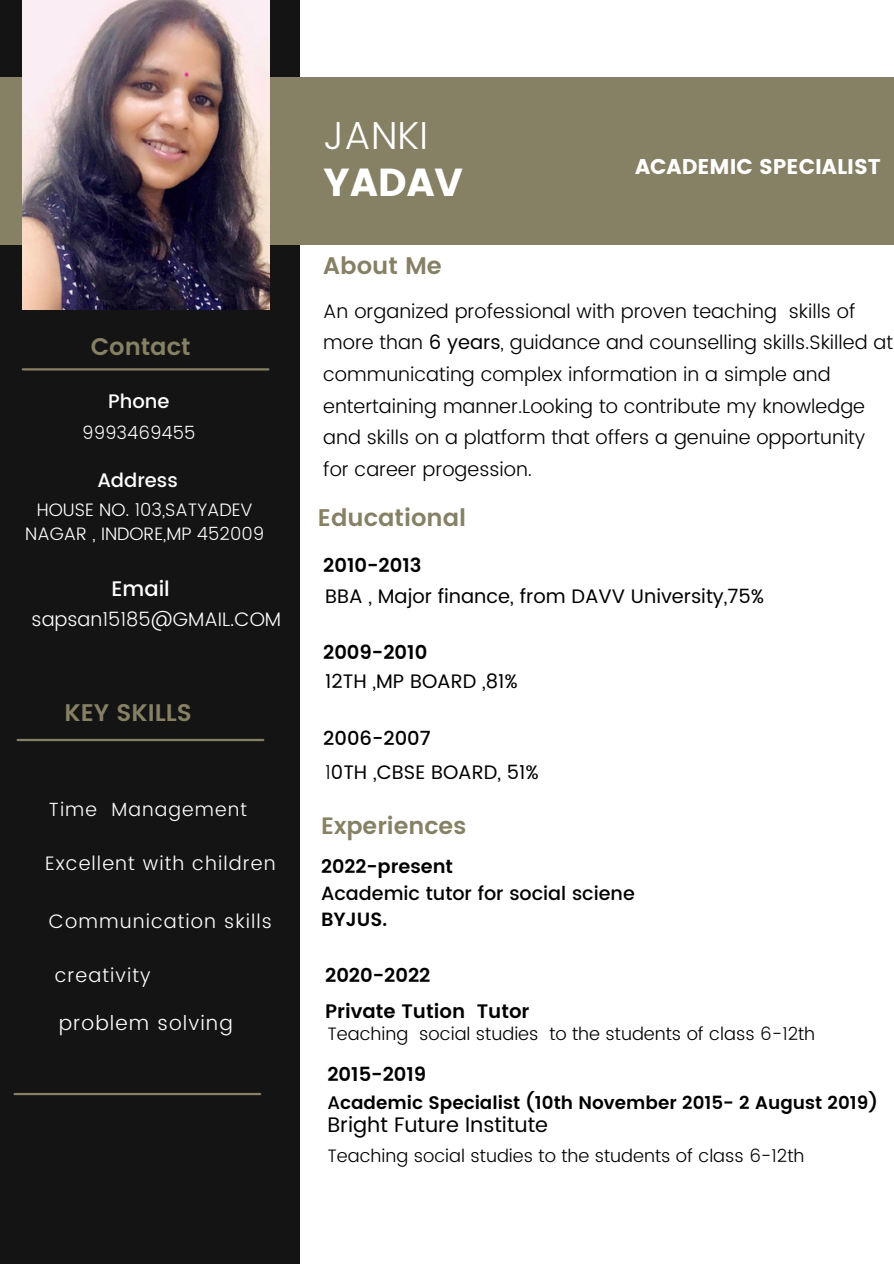
<style>
.page{position:relative;width:894px;height:1264px;background:#fff}
.page>*{position:absolute;margin:0;border:0;box-sizing:border-box;transform-origin:0 0}
.t1{font:300 39px "Poppins";color:#fff}
.t2{font:39px "Poppins";color:#fff}
.t3{font:600 24px "Poppins";color:#868064}
.t4{font:600 23.55px "Poppins";color:#868064}
.t5{font:21.3px "Poppins";color:#fff}
.t6{font:21px "Poppins";color:#000}
.t7{font:500 21px "Poppins";color:#fff}
.t8{font:300 20.25px "Poppins";letter-spacing:.055em;color:#fff}
.t9{font:300 19.5px/31.5px "Poppins";color:#000}
.t10{font:19.5px "Poppins";color:#000}
.t11{font:600 19.5px "Poppins";color:#000}
.t12{font:300 19.5px "Poppins";letter-spacing:.055em;color:#fff}
.t13{font:300 19.5px "Poppins";color:#fff}
.t14{font:500 19.5px "Poppins";color:#fff}
.t15{font:500 19.5px "Poppins";color:#000}
.t16{font:500 19.05px "Poppins";color:#000}
.t17{font:600 19.05px "Poppins";color:#000}
.t18{font:300 19.05px "Poppins";letter-spacing:.055em;color:#fff}
.t19{font:600 18.15px "Poppins";color:#000}
.t20{font:300 18px "Poppins";color:#000}
.t21{font:300 18px/23.7px "Poppins";color:#fff;text-align:center}
.s1{font-weight:400}
.s2{font-weight:300}
.s3{font-weight:500}
</style>
<div class="page">
<div style="left:0;top:0;width:300px;height:1263px;background:#141414"></div>
<div style="left:0;top:77px;width:893px;height:167px;background:#868064"></div>
<hr style="left:23px;top:368px;width:245px;height:2px;background:#868064">
<hr style="left:18px;top:739px;width:245px;height:2px;background:#868064">
<hr style="left:15px;top:1092px;width:245px;height:3px;background:#868064">
<img style="left:23px;top:0;width:246px;height:310px">
<p class="t3" style="left:91px;top:333px;width:101px">Contact</p>
<p class="t14" style="left:108px;top:389px;width:63px">Phone</p>
<p class="t21" style="left:82px;top:421px;width:115px">9993469455</p>
<p class="t14" style="left:97px;top:468px;width:82px">Address</p>
<p class="t21" style="left:25px;top:498px;width:240px">HOUSE NO. 103,SATYADEV<br>NAGAR , INDORE,MP 452009</p>
<p class="t7" style="left:111px;top:577px;width:60px">Email</p>
<p class="t13" style="left:32px;top:607px;width:251px">sapsan15185@GMAIL.COM</p>
<p class="t3" style="left:64px;top:698px;width:129px">KEY SKILLS</p>
<p class="t18" style="left:49px;top:798px;width:199px">Time Management</p>
<p class="t12" style="left:45px;top:852px;width:232px">Excellent with children</p>
<p class="t12" style="left:49px;top:910px;width:224px">Communication skills</p>
<p class="t12" style="left:55px;top:963px;width:97px">creativity</p>
<p class="t8" style="left:59px;top:1010px;width:175px">problem solving</p>
<p class="t1" style="left:323px;top:113px;width:106px">JANKI</p>
<p class="t2" style="left:323px;top:160px;width:141px">YADAV</p>
<p class="t5" style="left:635px;top:154px;width:247px">ACADEMIC SPECIALIST</p>
<p class="t3" style="left:323px;top:252px;width:120px">About Me</p>
<p class="t9" style="left:323px;top:295px;width:571px">An organized professional with proven teaching skills of more than <span class="s1">6 years</span>, guidance and counselling skills.Skilled at communicating complex information in a simple and entertaining manner.Looking to contribute my knowledge and skills on a platform that offers a genuine opportunity for career progession.</p>
<p class="t3" style="left:318px;top:504px;width:150px">Educational</p>
<p class="t11" style="left:323px;top:553px;width:100px">2010-2013</p>
<p class="t10" style="left:325px;top:585px;width:440px">BBA , Major finance, from DAVV University,75%</p>
<p class="t11" style="left:323px;top:641px;width:106px">2009-2010</p>
<p class="t10" style="left:325px;top:670px;width:194px">12TH ,MP BOARD ,81%</p>
<p class="t15" style="left:323px;top:726px;width:109px">2006-2007</p>
<p class="t10" style="left:325px;top:761px;width:215px"><span class="s2">1</span>0TH ,CBSE BOARD, 51%</p>
<p class="t4" style="left:321px;top:811px;width:146px">Experiences</p>
<p class="t17" style="left:321px;top:855px;width:133px">2022-present</p>
<p class="t16" style="left:321px;top:882px;width:315px">Academic tutor for social sciene</p>
<p class="t17" style="left:321px;top:908px;width:67px">BYJUS.</p>
<p class="t11" style="left:325px;top:964px;width:107px">2020-2022</p>
<p class="t11" style="left:325px;top:999px;width:206px">Private Tution Tutor</p>
<p class="t20" style="left:327px;top:1023px;width:489px">Teaching social studies to the students of class 6-12th</p>
<p class="t11" style="left:327px;top:1062px;width:100px">2015-2019</p>
<p class="t19" style="left:327px;top:1092px;width:551px"><span class="s3">A</span>cademic Specialist (10th November 2015- 2 August 2019)</p>
<p class="t6" style="left:327px;top:1112px;width:222px">Bright Future Institute</p>
<p class="t20" style="left:327px;top:1145px;width:478px">Teaching social studies to the students of class 6-12th</p>
</div>
